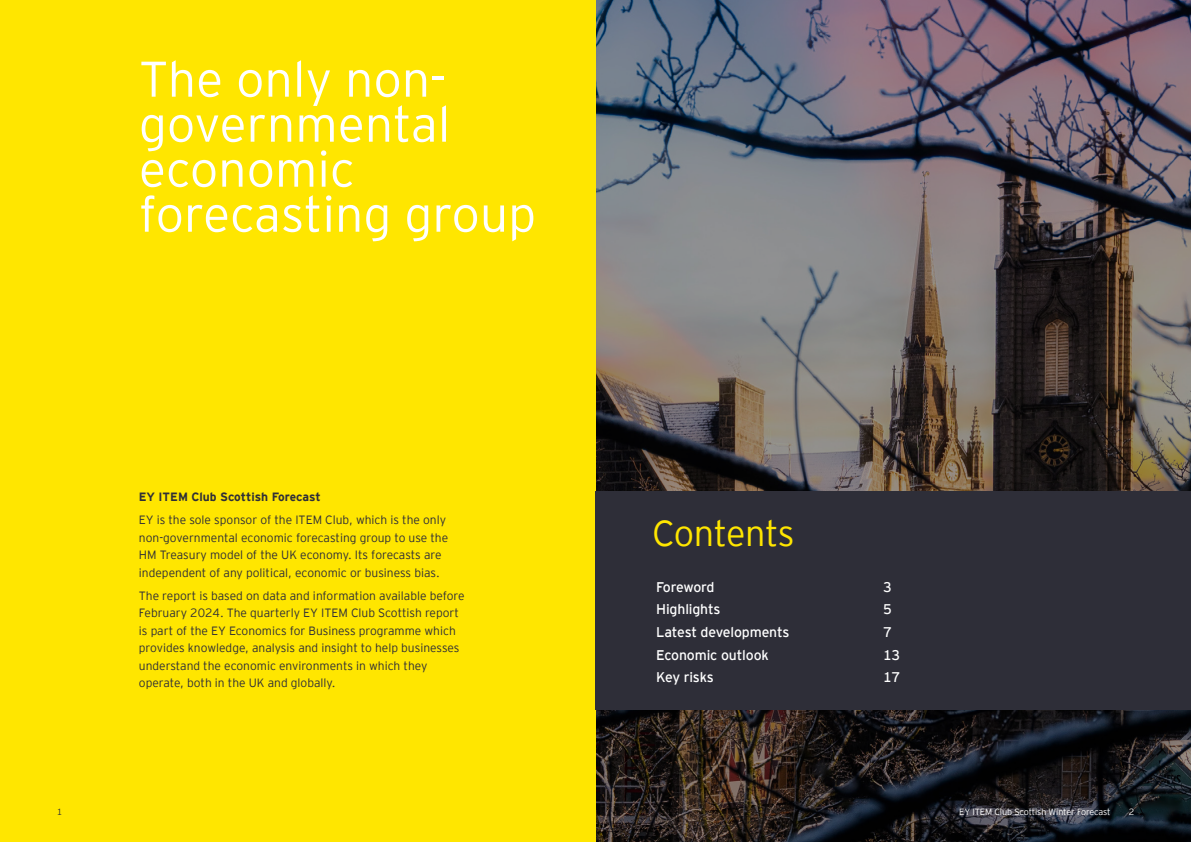
<style>
.page{position:relative;width:1191px;height:842px;background:#fff}
.page>*{position:absolute;margin:0;border:0;box-sizing:border-box;transform-origin:0 0}
.t1{font:300 50px/45px "EY Interstate";color:#fff}
.t2{font:300 36px "EY Interstate";letter-spacing:-.015em;color:#ffe600}
.t3{font:14px "EY Interstate";letter-spacing:-.01em;color:#fff}
.t4{font:14px "EY Interstate";letter-spacing:-.03em;color:#fff}
.t5{font:300 12px/17.5px "EY Interstate";color:#2e2e38}
.t6{font:700 12px "EY Interstate";color:#2e2e38}
.t7{font:300 9px "EY Interstate";letter-spacing:-.01em;color:#fff}
.t8{font:300 9px "EY Interstate";color:#2e2e38}
</style>
<div class="page">
<img style="left:595px;top:0;width:596px;height:842px">
<div style="left:0;top:0;width:595px;height:842px;background:#ffe600"></div>
<div style="left:595px;top:491px;width:596px;height:219px;background:#2e2e38"></div>
<h1 class="t1" style="left:139px;top:54px;width:399px">The only non&shy;governmental economic forecasting group</h1>
<p class="t6" style="left:139px;top:488px;width:183px">EY ITEM Club Scottish Forecast</p>
<p class="t5" style="left:139px;top:510px;width:311px">EY is the sole sponsor of the ITEM Club, which is the only non-governmental economic forecasting group to use the HM Treasury model of the UK economy. Its forecasts are independent of any political, economic or business bias.</p>
<p class="t5" style="left:139px;top:586px;width:327px">The report is based on data and information available before February 2024. The quarterly EY ITEM Club Scottish report is part of the EY Economics for Business programme which provides knowledge, analysis and insight to help businesses understand the economic environments in which they operate, both in the UK and globally.</p>
<h2 class="t2" style="left:652px;top:507px;width:144px">Contents</h2>
<p class="t4" style="left:656px;top:577px;width:60px">Foreword</p>
<p class="t3" style="left:883px;top:577px;width:10px">3</p>
<p class="t3" style="left:656px;top:599px;width:66px">Highlights</p>
<p class="t3" style="left:883px;top:599px;width:10px">5</p>
<p class="t3" style="left:656px;top:622px;width:135px">Latest developments</p>
<p class="t3" style="left:883px;top:622px;width:10px">7</p>
<p class="t3" style="left:656px;top:645px;width:114px">Economic outlook</p>
<p class="t3" style="left:883px;top:645px;width:19px">13</p>
<p class="t3" style="left:656px;top:667px;width:59px">Key risks</p>
<p class="t3" style="left:883px;top:667px;width:19px">17</p>
<p class="t8" style="left:57px;top:805px;width:7px">1</p>
<p class="t7" style="left:959px;top:805px;width:153px">EY ITEM Club Scottish Winter Forecast</p>
<p class="t7" style="left:1128px;top:805px;width:7px">2</p>
</div>
